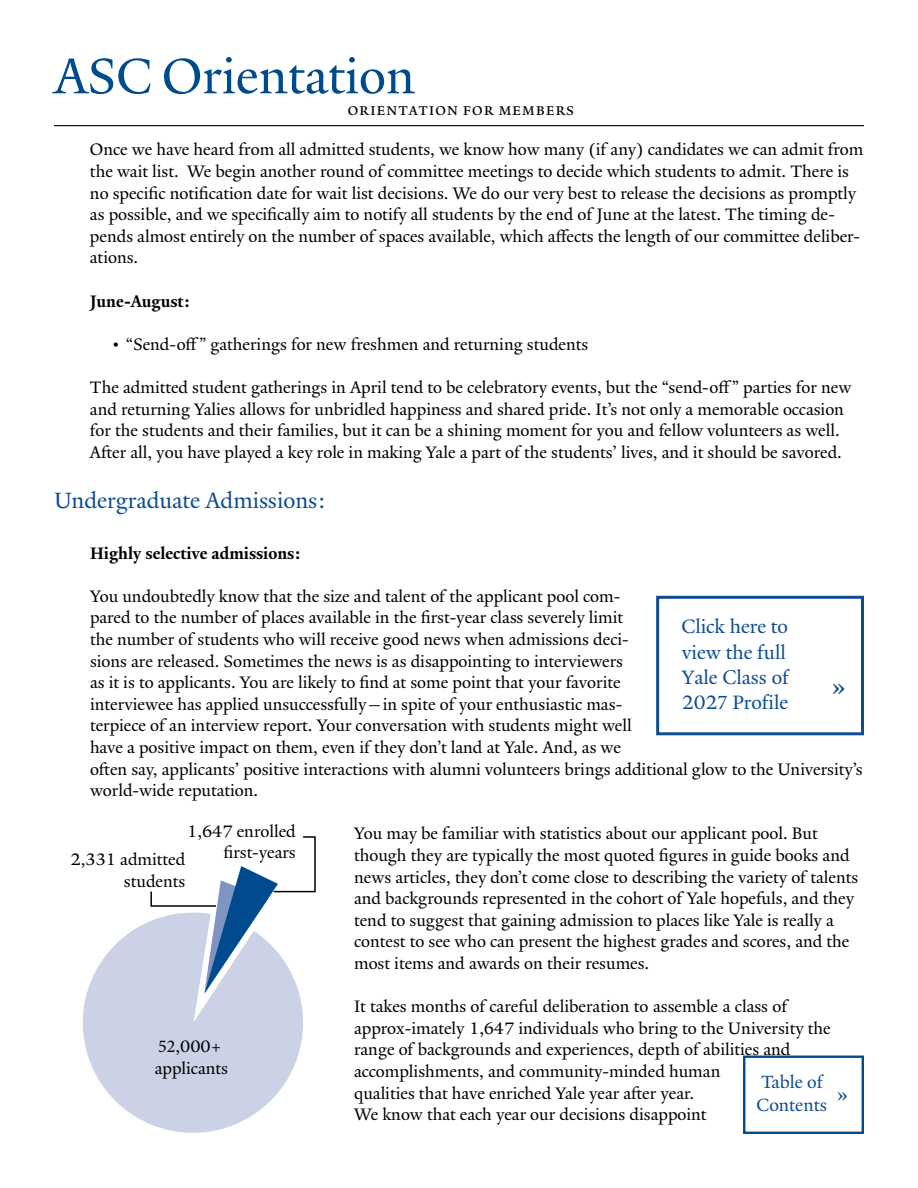
<style>
.page{position:relative;width:918px;height:1188px;background:#fff}
.page>*{position:absolute;margin:0;border:0;box-sizing:border-box;transform-origin:0 0}
.t1{font:54px "Yale New";color:#004b8d}
.t2{font:30px "Yale New";color:#004b8d}
.t3{font:24px "Yale New";color:#0e4c92}
.t4{font:21px/25.3px "Yale New";color:#0f4d92}
.t5{font:19.2px/23.1px "Yale New";color:#0e4c92}
.t6{font:18px/21.6px "Yale New";letter-spacing:.03em;color:#000}
.t7{font:18px/21.6px "Yale New";color:#000}
.t8{font:700 18px "Yale New";color:#000}
.s1{font-weight:700}
.s2{font-family:"Minion Pro"}
</style>
<div class="page">
<div style="left:743px;top:1056px;width:121px;height:78px;border:2px solid #004b8d"></div>
<hr style="left:54px;top:125px;width:810px;height:1px;background:#000">
<div style="left:656px;top:596px;width:208px;height:139px;border:3px solid #0f4d92"></div>
<svg style="left:83px;top:921px;width:220px;height:212px;fill:#cbd2e6"></svg>
<svg style="left:150px;top:836px;width:166px;height:158px"></svg>
<h1 class="t1" style="left:54px;top:44px;width:362px">ASC Orientation</h1>
<p class="t6" style="left:347px;top:98px;width:228px">orientation for members</p>
<p class="t6" style="left:90px;top:139px;width:774px">Once we have heard from all admitted students, we know how many (if any) candidates we can admit from the wait list. We begin another round of committee meetings to decide which students to admit. There is no specific notification date for wait list decisions. We do our very best to release the decisions as promptly as possible, and we specifically aim to notify all students by the end of June at the latest. The timing de&shy;pends almost entirely on the number of spaces available, which affects the length of our committee deliber&shy;ations.</p>
<p class="t8" style="left:90px;top:290px;width:101px">June-August:</p>
<p class="t6" style="left:111px;top:333px;width:479px"><span class="s1">•</span> “Send-off” gatherings for new freshmen and returning students</p>
<p class="t7" style="left:90px;top:376px;width:763px">The admitted student gatherings in April tend to be celebratory events, but the “send-off” parties for new and returning Yalies allows for unbridled happiness and shared pride. It’s not only a memorable occasion for the students and their families, but it can be a shining moment for you and fellow volunteers as well.<br>After all, you have played a key role in making Yale a part of the students’ lives, and it should be savored.</p>
<h3 class="t3" style="left:54px;top:486px;width:273px">Undergraduate Admissions:</h3>
<p class="t8" style="left:90px;top:542px;width:212px">Highly selective admissions:</p>
<p class="t6" style="left:90px;top:585px;width:774px">You undoubtedly know that the size and talent of the applicant pool com-<br>pared to the number of places available in the first-year class severely limit<br>the number of students who will receive good news when admissions deci-<br>sions are released. Sometimes the news is as disappointing to interviewers<br>as it is to applicants. You are likely to find at some point that your favorite<br>interviewee has applied unsuccessfully—in spite of your enthusiastic mas-<br>terpiece of an interview report. Your conversation with students might well<br>have a positive impact on them, even if they don’t land at Yale. And, as we<br>often say, applicants’ positive interactions with alumni volunteers brings additional glow to the University’s world-wide reputation.</p>
<p class="t6" style="left:354px;top:823px;width:506px">You may be familiar with statistics about our applicant pool. But though they are typically the most quoted figures in guide books and news articles, they don’t come close to describing the variety of talents and backgrounds represented in the cohort of Yale hopefuls, and they tend to suggest that gaining admission to places like Yale is really a contest to see who can present the highest grades and scores, and the most items and awards on their resumes.</p>
<p class="t6" style="left:354px;top:996px;width:478px">It takes months of careful deliberation to assemble a class of approx-imately 1,647 individuals who bring to the University the range of backgrounds and experiences, depth of abilities and accomplishments, and community-minded human<br>qualities that have enriched Yale year after year.<br>We know that each year our decisions disappoint</p>
<p class="t4" style="left:681px;top:614px;width:109px">Click here to view the full<br>Yale <span class="s2">C</span>lass of<br>202<span class="s2">7</span> Profile</p>
<h2 class="t2" style="left:831px;top:669px;width:16px">»</h2>
<p class="t6" style="left:187px;top:820px;width:110px;text-align:right">1,647 enrolled first-years</p>
<p class="t6" style="left:71px;top:849px;width:116px;text-align:right">2,331 admitted students</p>
<p class="t6" style="left:155px;top:1035px;width:75px"><span class="s2">52</span>,000+ applicants</p>
<p class="t5" style="left:757px;top:1071px;width:93px">Table of<br>Contents <sup>»</sup></p>
</div>
